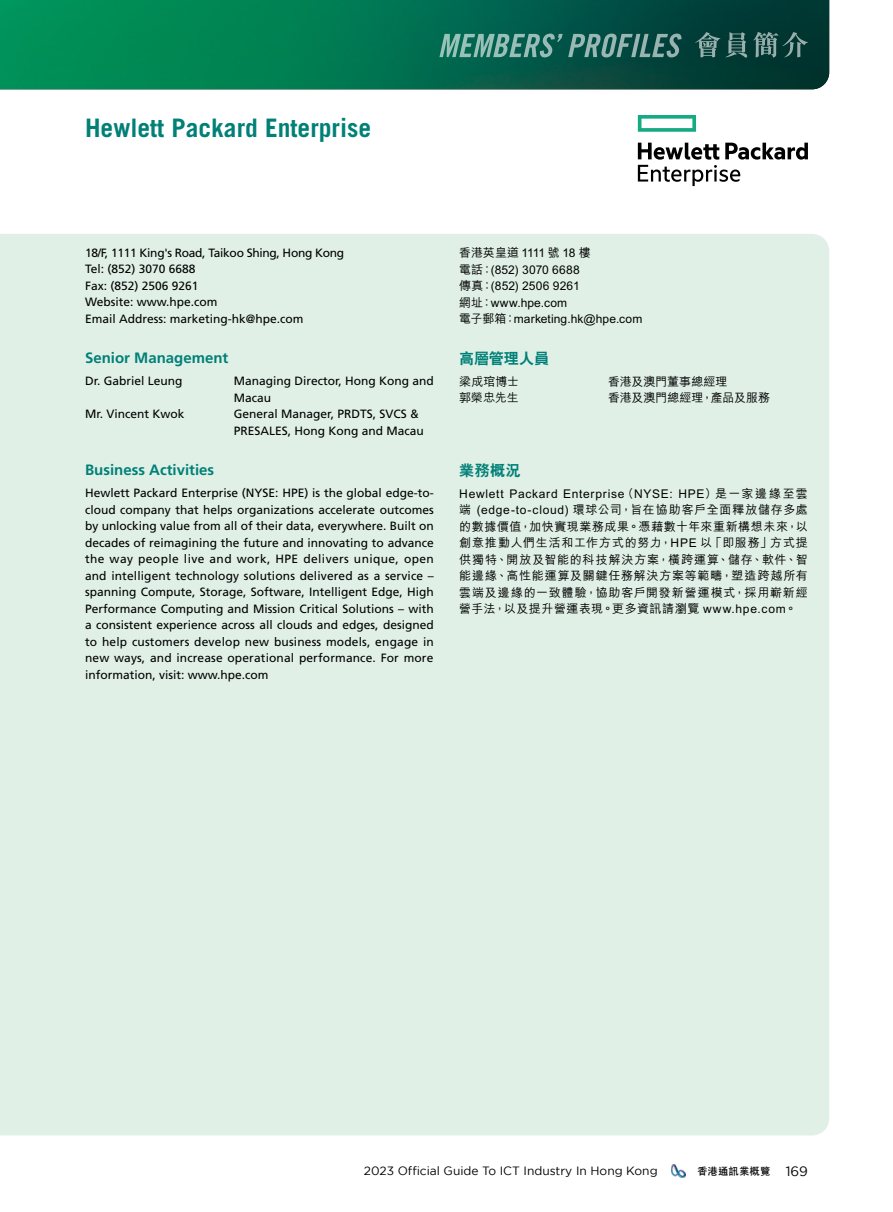
<style>
.page{position:relative;width:893px;height:1212px;background:#fff}
.page>*{position:absolute;margin:0;border:0;box-sizing:border-box;transform-origin:0 0}
.t1{font:700 25.5px "Trade Gothic";color:#008077}
.t2{font:700 15px "Frutiger";color:#008077}
.t3{font:800 15px "C Hei 2 HK";letter-spacing:.01em;color:#008077}
.t4{font:12px/16.5px "Frutiger";color:#000;text-align:justify}
.t5{font:500 12px/16.5px "M Hei HK";letter-spacing:.01em;color:#000;text-align:justify}
.t6{font:12px "Frutiger";letter-spacing:-.025em;color:#000}
.t7{font:12px "Gotham";color:#000}
.t8{font:500 12px "M Hei HK";letter-spacing:-.015em;color:#000}
.t9{font:500 12px "M Hei HK";letter-spacing:-.02em;color:#000}
.t10{font:700 10.5px "C Hei 2 HK";color:#000}
.s1{font-family:"Gotham";font-weight:400;font-size:13.5px}
</style>
<div class="page">
<div style="left:0;top:234px;width:829px;height:901px;background:#e0f0e7"></div>
<img style="left:0;top:0;width:829px;height:89px">
<svg style="left:695px;top:32px;width:52px;height:26px"></svg>
<svg style="left:753px;top:32px;width:55px;height:26px"></svg>
<svg style="left:439px;top:34px;width:243px;height:23px"></svg>
<svg style="left:638px;top:115px;width:58px;height:17px"></svg>
<svg style="left:638px;top:143px;width:170px;height:43px"></svg>
<img style="left:671px;top:1164px;width:15px;height:14px">
<p class="t1" style="left:85px;top:112px;width:288px">Hewlett Packard Enterprise</p>
<p class="t6" style="left:85px;top:246px;width:261px">18/F, 1111 King's Road, Taikoo Shing, Hong Kong</p>
<p class="t4" style="left:85px;top:261px;width:112px">Tel: (852) 3070 6688</p>
<p class="t4" style="left:85px;top:277px;width:115px">Fax: (852) 2506 9261</p>
<p class="t4" style="left:85px;top:294px;width:134px">Website: www.hpe.com</p>
<p class="t4" style="left:85px;top:310px;width:220px">Email Address: marketing-hk@hpe.com</p>
<p class="t2" style="left:85px;top:349px;width:145px">Senior Management</p>
<p class="t4" style="left:85px;top:373px;width:99px">Dr. Gabriel Leung</p>
<p class="t4" style="left:234px;top:373px;width:201px">Managing Director, Hong Kong and</p>
<p class="t4" style="left:234px;top:389px;width:39px">Macau</p>
<p class="t4" style="left:85px;top:406px;width:101px">Mr. Vincent Kwok</p>
<p class="t4" style="left:234px;top:406px;width:186px">General Manager, PRDTS, SVCS &amp;</p>
<p class="t4" style="left:234px;top:422px;width:192px">PRESALES, Hong Kong and Macau</p>
<p class="t2" style="left:85px;top:461px;width:131px">Business Activities</p>
<p class="t4" style="left:85px;top:485px;width:350px">Hewlett Packard Enterprise (NYSE: HPE) is the global edge-to&shy;cloud company that helps organizations accelerate outcomes by unlocking value from all of their data, everywhere. Built on decades of reimagining the future and innovating to advance the way people live and work, HPE delivers unique, open and intelligent technology solutions delivered as a service – spanning Compute, Storage, Software, Intelligent Edge, High Performance Computing and Mission Critical Solutions – with a consistent experience across all clouds and edges, designed to help customers develop new business models, engage in new ways, and increase operational performance. For more information, visit: www.hpe.com</p>
<p class="t9" style="left:459px;top:244px;width:133px">香港英皇道 1111 號 18 樓</p>
<p class="t5" style="left:459px;top:260px;width:122px">電話：(852) 3070 6688</p>
<p class="t5" style="left:459px;top:277px;width:122px">傳真：(852) 2506 9261</p>
<p class="t5" style="left:459px;top:293px;width:110px">網址：www.hpe.com</p>
<p class="t5" style="left:459px;top:310px;width:185px">電子郵箱：marketing.hk@hpe.com</p>
<p class="t3" style="left:459px;top:348px;width:91px">高層管理人員</p>
<p class="t5" style="left:459px;top:372px;width:61px">梁成琯博士</p>
<p class="t5" style="left:608px;top:372px;width:121px">香港及澳門董事總經理</p>
<p class="t5" style="left:459px;top:389px;width:61px">郭榮忠先生</p>
<p class="t8" style="left:608px;top:389px;width:163px">香港及澳門總經理，產品及服務</p>
<p class="t3" style="left:459px;top:460px;width:63px">業務概況</p>
<p class="t5" style="left:459px;top:484px;width:350px">Hewlett Packard Enterprise（NYSE: HPE）是一家邊緣至雲端 (edge-to-cloud) 環球公司，旨在協助客戶全面釋放儲存多處的數據價值，加快實現業務成果。憑藉數十年來重新構想未來，以創意推動人們生活和工作方式的努力，HPE 以「即服務」方式提供獨特、開放及智能的科技解決方案，橫跨運算、儲存、軟件、智能邊緣、高性能運算及關鍵任務解決方案等範疇，塑造跨越所有雲端及邊緣的一致體驗，協助客戶開發新營運模式，採用嶄新經營手法，以及提升營運表現。更多資訊請瀏覽 www.hpe.com。</p>
<p class="t7" style="left:364px;top:1164px;width:295px">2023 Official Guide To ICT Industry In Hong Kong</p>
<p class="t10" style="left:697px;top:1163px;width:112px">香港通訊業概覽 <span class="s1">169</span></p>
</div>
